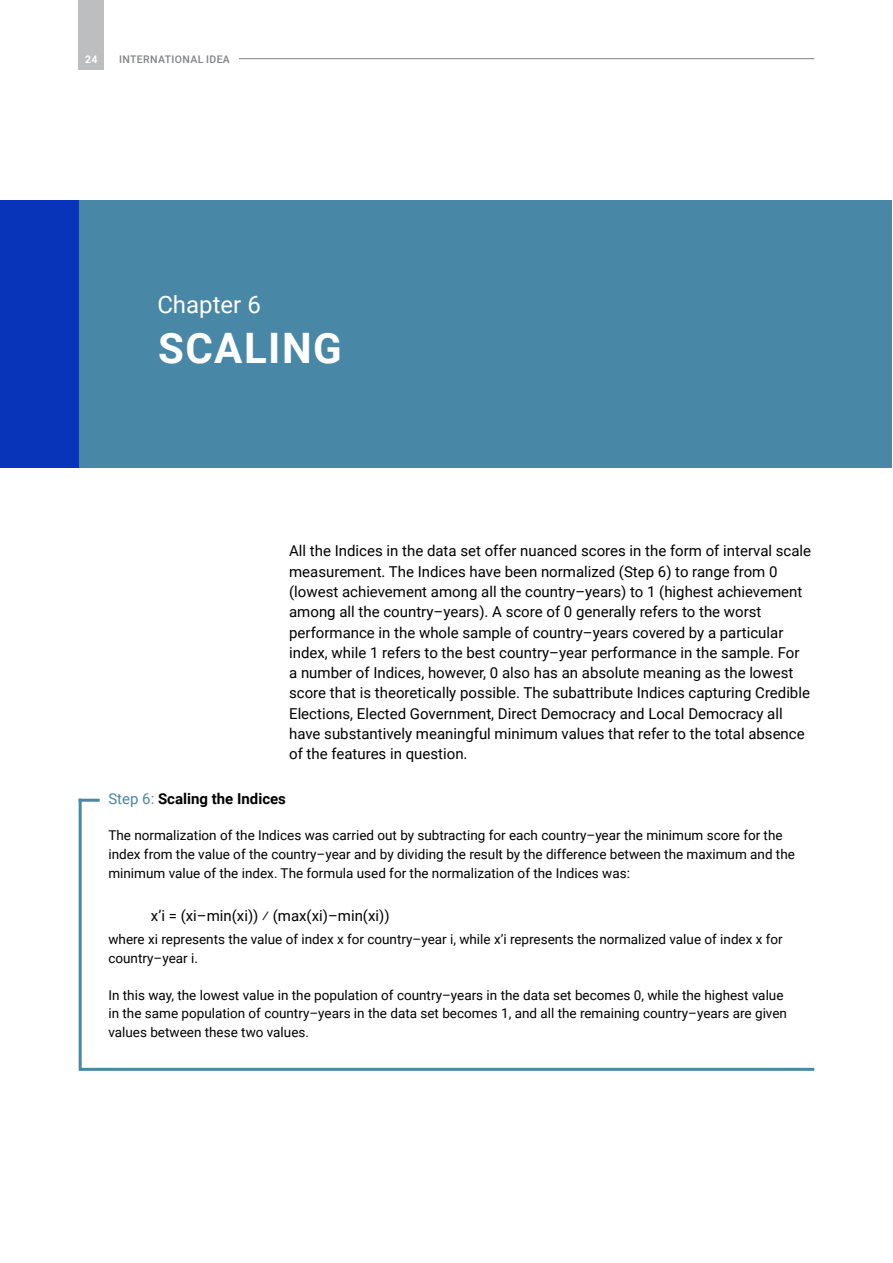
<style>
.page{position:relative;width:893px;height:1263px;background:#fff}
.page>*{position:absolute;margin:0;border:0;box-sizing:border-box;transform-origin:0 0}
.Chapter_divider_title_white{font:700 42px "Roboto";letter-spacing:.035em;color:#fff}
.Chapter_divider_number_white{font:24px "Roboto";color:#fff}
.Body{font:15px/20.2px "Roboto";color:#000}
.Figure_box_table_title{font:700 15px "Roboto";color:#000}
.Box_text{font:13.5px/18.8px "Roboto";color:#000}
.t1{font:500 10.5px "Roboto";letter-spacing:.035em;color:#808284}
.t2{font:700 10.5px "Roboto";color:#fff}
.s1{font-weight:400;color:#4987a6}
</style>
<div class="page">
<div style="left:77px;top:200px;width:814px;height:268px;background:#4987a6"></div>
<div style="left:0;top:200px;width:79px;height:268px;background:#0834ba"></div>
<svg style="left:78px;top:798px;width:737px;height:273px"></svg>
<hr style="left:79px;top:799px;width:21px;height:3px;background:#4987a6">
<hr style="left:119px;top:58px;width:695px;height:1px;background:#808284">
<div style="left:79px;top:0;width:25px;height:70px;background:#bcbec0"></div>
<div style="left:119px;top:55px;width:120px;height:8px;background:#fff"></div>
<p class="t2" style="left:85px;top:52px;width:14px">24</p>
<p class="t1" style="left:119px;top:52px;width:112px">INTERNATIONAL IDEA</p>
<p class="Chapter_divider_number_white" style="left:157px;top:288px;width:105px">Chapter 6</p>
<p class="Chapter_divider_title_white" style="left:158px;top:318px;width:185px">SCALING</p>
<p class="Body" style="left:289px;top:540px;width:524px">All the Indices in the data set offer nuanced scores in the form of interval scale measurement. The Indices have been normalized (Step 6) to range from 0 (lowest achievement among all the country–years) to 1 (highest achievement among all the country–years). A score of 0 generally refers to the worst performance in the whole sample of country–years covered by a particular index, while 1 refers to the best country–year performance in the sample. For a number of Indices, however, 0 also has an absolute meaning as the lowest score that is theoretically possible. The subattribute Indices capturing Credible Elections, Elected Government, Direct Democracy and Local Democracy all have substantively meaningful minimum values that refer to the total absence of the features in question.</p>
<p class="Figure_box_table_title" style="left:108px;top:788px;width:179px"><span class="s1">Step 6:</span> Scaling the Indices</p>
<p class="Box_text" style="left:108px;top:825px;width:688px">The normalization of the Indices was carried out by subtracting for each country–year the minimum score for the index from the value of the country–year and by dividing the result by the difference between the maximum and the minimum value of the index. The formula used for the normalization of the Indices was:</p>
<p class="Body" style="left:151px;top:905px;width:240px">x’i = (xi–min(xi)) ⁄ (max(xi)–min(xi))</p>
<p class="Box_text" style="left:108px;top:929px;width:676px">where xi represents the value of index x for country–year i, while x’i represents the normalized value of index x for country–year i.</p>
<p class="Box_text" style="left:108px;top:985px;width:680px">In this way, the lowest value in the population of country–years in the data set becomes 0, while the highest value in the same population of country–years in the data set becomes 1, and all the remaining country–years are given values between these two values.</p>
</div>
